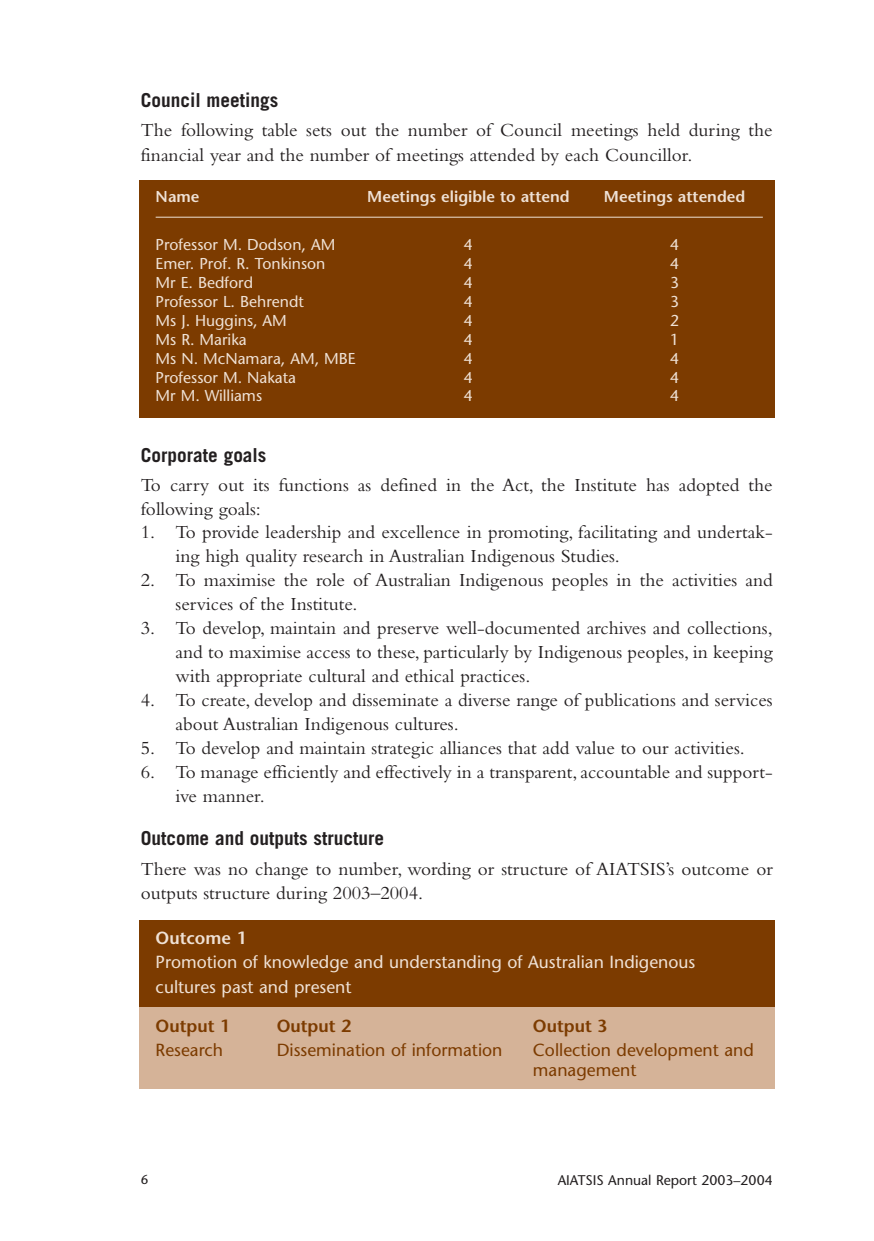
<style>
.page{position:relative;width:874px;height:1241px;background:#fff}
.page>*{position:absolute;margin:0;border:0;box-sizing:border-box;transform-origin:0 0}
.t1{font:19.25px/24px "Bembo";color:#231f20}
.t2{font:700 19.25px "Trade Gothic";color:#231f20}
.t3{font:17.5px/24.5px "Stone Sans";color:#efe1d5}
.t4{font:17.5px/19.2px "Stone Sans";color:#7c3b00}
.t5{font:600 17.5px "Stone Sans";color:#7c3b00}
.t6{font:600 17.5px "Stone Sans";color:#efe1d5}
.t7{font:15.75px "Stone Sans";color:#efe1d5}
.t8{font:600 15.75px "Stone Sans";color:#efe1d5}
.t9{font:14px "Stone Sans";color:#231f20}
.t10{font:13.12px "Stone Sans";color:#231f20}
</style>
<div class="page">
<div style="left:139px;top:1005px;width:635px;height:83px;background:#d5b398"></div>
<div style="left:139px;top:921px;width:635px;height:86px;background:#7c3b00"></div>
<div style="left:139px;top:180px;width:635px;height:238px;background:#7c3b00"></div>
<hr style="left:156px;top:217px;width:606px;height:1px;background:#efe1d5">
<p class="t2" style="left:141px;top:93px;width:139px">Council meetings</p>
<p class="t1" style="left:141px;top:120px;width:633px;line-height:24.5px">The following table sets out the number of Council meetings held during the financial year and the number of meetings attended by each Councillor.</p>
<p class="t8" style="left:156px;top:190px;width:45px">Name</p>
<p class="t8" style="left:367px;top:190px;width:204px">Meetings eligible to attend</p>
<p class="t8" style="left:603px;top:190px;width:143px">Meetings attended</p>
<p class="t7" style="left:156px;top:239px;width:181px">Professor M. Dodson, AM</p>
<p class="t7" style="left:464px;top:239px;width:11px">4</p>
<p class="t7" style="left:670px;top:239px;width:11px">4</p>
<p class="t7" style="left:156px;top:257px;width:171px">Emer. Prof. R. Tonkinson</p>
<p class="t7" style="left:464px;top:257px;width:11px">4</p>
<p class="t7" style="left:670px;top:257px;width:11px">4</p>
<p class="t7" style="left:156px;top:276px;width:99px">Mr E. Bedford</p>
<p class="t7" style="left:464px;top:276px;width:11px">4</p>
<p class="t7" style="left:670px;top:276px;width:11px">3</p>
<p class="t7" style="left:156px;top:295px;width:150px">Professor L. Behrendt</p>
<p class="t7" style="left:464px;top:295px;width:11px">4</p>
<p class="t7" style="left:670px;top:295px;width:11px">3</p>
<p class="t7" style="left:156px;top:314px;width:133px">Ms J. Huggins, AM</p>
<p class="t7" style="left:464px;top:314px;width:11px">4</p>
<p class="t7" style="left:670px;top:314px;width:11px">2</p>
<p class="t7" style="left:156px;top:333px;width:93px">Ms R. Marika</p>
<p class="t7" style="left:464px;top:333px;width:11px">4</p>
<p class="t7" style="left:670px;top:333px;width:11px">1</p>
<p class="t7" style="left:156px;top:352px;width:201px">Ms N. McNamara, AM, MBE</p>
<p class="t7" style="left:464px;top:352px;width:11px">4</p>
<p class="t7" style="left:670px;top:352px;width:11px">4</p>
<p class="t7" style="left:156px;top:371px;width:142px">Professor M. Nakata</p>
<p class="t7" style="left:464px;top:371px;width:11px">4</p>
<p class="t7" style="left:670px;top:371px;width:11px">4</p>
<p class="t7" style="left:156px;top:390px;width:108px">Mr M. Williams</p>
<p class="t7" style="left:464px;top:390px;width:11px">4</p>
<p class="t7" style="left:670px;top:390px;width:11px">4</p>
<p class="t2" style="left:141px;top:448px;width:127px">Corporate goals</p>
<p class="t1" style="left:141px;top:474px;width:633px">To carry out its functions as defined in the Act, the Institute has adopted the following goals:</p>
<p class="t1" style="left:175px;top:522px;width:598px;text-indent:-35px">1. To provide leadership and excellence in promoting, facilitating and undertak&shy;ing high quality research in Australian Indigenous Studies.</p>
<p class="t1" style="left:175px;top:570px;width:598px;text-indent:-35px">2. To maximise the role of Australian Indigenous peoples in the activities and services of the Institute.</p>
<p class="t1" style="left:175px;top:618px;width:598px;text-align:justify;text-indent:-35px">3. To develop, maintain and preserve well-documented archives and collections, and to maximise access to these, particularly by Indigenous peoples, in keeping with appropriate cultural and ethical practices.</p>
<p class="t1" style="left:175px;top:690px;width:598px;text-indent:-35px">4. To create, develop and disseminate a diverse range of publications and services about Australian Indigenous cultures.</p>
<p class="t1" style="left:141px;top:738px;width:605px">5. To develop and maintain strategic alliances that add value to our activities.</p>
<p class="t1" style="left:175px;top:762px;width:598px;text-indent:-35px">6. To manage efficiently and effectively in a transparent, accountable and support&shy;ive manner.</p>
<p class="t2" style="left:141px;top:831px;width:245px">Outcome and outputs structure</p>
<p class="t1" style="left:141px;top:858px;width:633px;line-height:24.5px">There was no change to number, wording or structure of AIATSIS’s outcome or outputs structure during 2003–2004.</p>
<p class="t6" style="left:156px;top:931px;width:93px">Outcome 1</p>
<p class="t3" style="left:156px;top:952px;width:541px">Promotion of knowledge and understanding of Australian Indigenous cultures past and present</p>
<p class="t5" style="left:156px;top:1019px;width:76px">Output 1</p>
<p class="t5" style="left:276px;top:1019px;width:76px">Output 2</p>
<p class="t5" style="left:533px;top:1019px;width:76px">Output 3</p>
<p class="t4" style="left:156px;top:1042px;width:69px">Research</p>
<p class="t4" style="left:276px;top:1042px;width:227px">Dissemination of information</p>
<p class="t4" style="left:533px;top:1042px;width:222px">Collection development and management</p>
<p class="t10" style="left:141px;top:1174px;width:9px">6</p>
<p class="t9" style="left:557px;top:1174px;width:216px">AIATSIS Annual Report 2003–2004</p>
</div>
